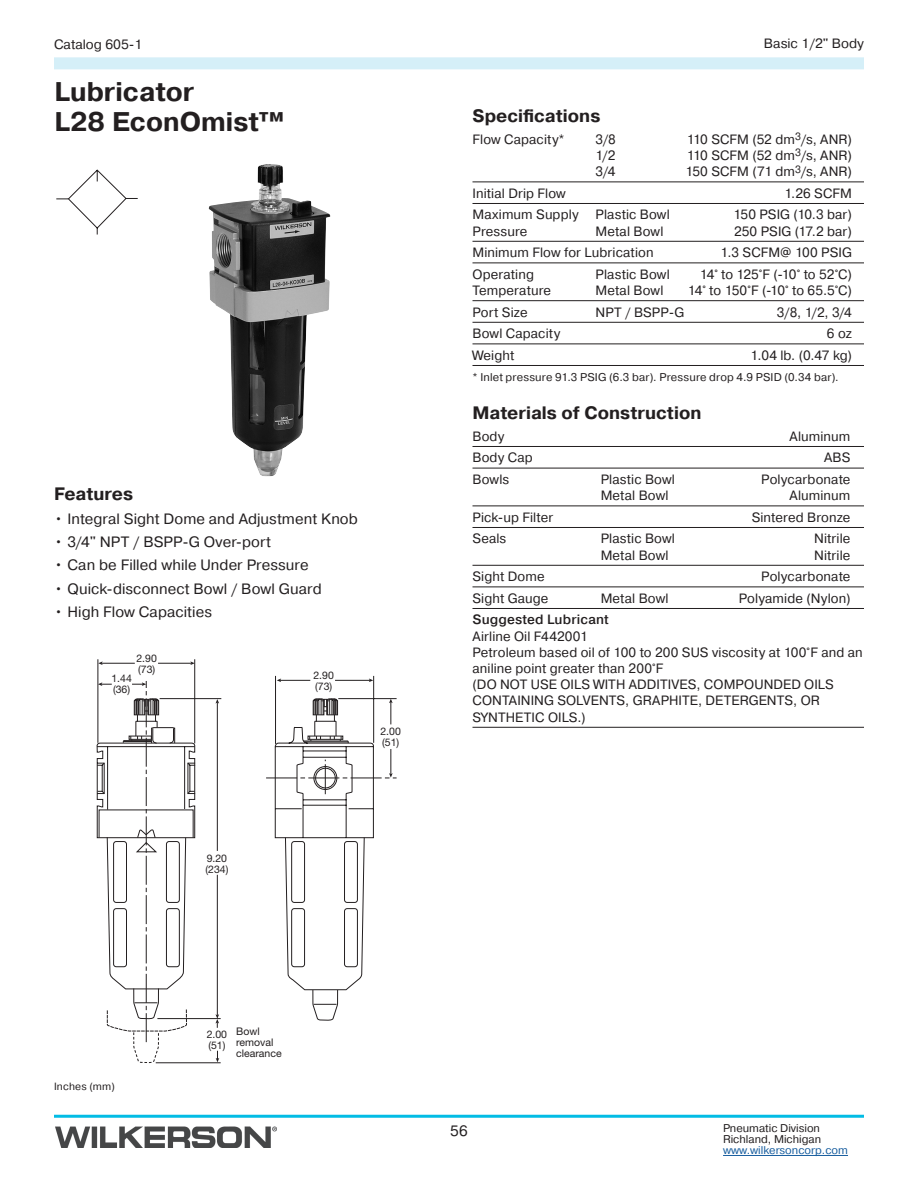
<style>
.page{position:relative;width:918px;height:1188px;background:#fff}
.page>*{position:absolute;margin:0;border:0;box-sizing:border-box;transform-origin:0 0}
._18p_Head{font:700 27px/30px "Pragmatica";color:#231f20}
._12p_Head{font:700 18px "Pragmatica";color:#231f20}
.Features_Head{font:700 18px "Pragmatica";color:#231f20}
.Features_Bullets{font:15px "Pragmatica";letter-spacing:.005em;color:#231f20}
.Specifications{font:13.5px/16.2px "Pragmatica";letter-spacing:.01em;color:#231f20}
.Specifications-2{font:13.5px "Pragmatica";letter-spacing:-.01em;color:#231f20}
.t1{font:11.25px/11.2px "Pragmatica";letter-spacing:.005em;color:#231f20}
.t2{font:11.25px "Pragmatica";color:#175d9e}
.t3{font:10.5px/11.2px "Helvetica Neue LT Std";color:#231f20}
._7p_Head{font:10.5px "Pragmatica";letter-spacing:.02em;color:#231f20}
.s1{font-weight:500}
</style>
<div class="page">
<hr style="left:54px;top:1115px;width:810px;height:3px;background:#02bce5">
<img style="left:55px;top:1126px;width:222px;height:22px">
<hr style="left:723px;top:1155px;width:125px;height:1px;background:#175d9e">
<div style="left:54px;top:57px;width:810px;height:12px;background:#d5eff8"></div>
<hr style="left:472px;top:182px;width:392px;height:1px;background:#231f20">
<hr style="left:472px;top:203px;width:392px;height:1px;background:#231f20">
<hr style="left:472px;top:241px;width:392px;height:1px;background:#231f20">
<hr style="left:472px;top:263px;width:392px;height:1px;background:#231f20">
<hr style="left:472px;top:300px;width:392px;height:1px;background:#231f20">
<hr style="left:472px;top:322px;width:392px;height:1px;background:#231f20">
<hr style="left:472px;top:344px;width:392px;height:1px;background:#231f20">
<hr style="left:472px;top:365px;width:392px;height:1px;background:#231f20">
<hr style="left:472px;top:446px;width:392px;height:1px;background:#231f20">
<hr style="left:472px;top:468px;width:392px;height:1px;background:#231f20">
<hr style="left:472px;top:506px;width:392px;height:1px;background:#231f20">
<hr style="left:472px;top:527px;width:392px;height:1px;background:#231f20">
<hr style="left:472px;top:565px;width:392px;height:1px;background:#231f20">
<hr style="left:472px;top:587px;width:392px;height:1px;background:#231f20">
<hr style="left:472px;top:608px;width:392px;height:1px;background:#231f20">
<hr style="left:472px;top:727px;width:392px;height:1px;background:#231f20">
<svg style="left:56px;top:170px;width:81px;height:64px"></svg>
<img style="left:209px;top:164px;width:122px;height:313px">
<hr style="left:101px;top:663px;width:34px;height:1px;background:#231f20">
<svg style="left:99px;top:661px;width:4px;height:4px"></svg>
<hr style="left:158px;top:663px;width:34px;height:1px;background:#231f20">
<svg style="left:190px;top:661px;width:4px;height:4px"></svg>
<hr style="left:194px;top:659px;width:1px;height:84px;background:#231f20">
<hr style="left:98px;top:659px;width:1px;height:84px;background:#231f20">
<hr style="left:373px;top:676px;width:1px;height:67px;background:#231f20">
<hr style="left:275px;top:676px;width:1px;height:68px;background:#231f20">
<svg style="left:96px;top:679px;width:301px;height:385px"></svg>
<div style="left:166px;top:908px;width:14px;height:59px;border:1px solid #231f20;border-radius:3px"></div>
<div style="left:166px;top:841px;width:14px;height:62px;border:1px solid #231f20;border-radius:3px"></div>
<div style="left:113px;top:908px;width:14px;height:59px;border:1px solid #231f20;border-radius:3px"></div>
<div style="left:113px;top:841px;width:14px;height:62px;border:1px solid #231f20;border-radius:3px"></div>
<div style="left:344px;top:908px;width:14px;height:59px;border:1px solid #231f20;border-radius:3px"></div>
<div style="left:344px;top:841px;width:14px;height:62px;border:1px solid #231f20;border-radius:3px"></div>
<div style="left:291px;top:908px;width:14px;height:59px;border:1px solid #231f20;border-radius:3px"></div>
<div style="left:291px;top:841px;width:14px;height:62px;border:1px solid #231f20;border-radius:3px"></div>
<p class="Specifications" style="left:54px;top:37px;width:90px">Catalog 605-1</p>
<p class="_18p_Head" style="left:54px;top:78px;width:231px">Lubricator<br>L28 EconOmist™</p>
<p class="Features_Head" style="left:54px;top:482px;width:81px">Features</p>
<p class="Features_Bullets" style="left:54px;top:509px;width:305px">• Integral Sight Dome and Adjustment Knob</p>
<p class="Features_Bullets" style="left:54px;top:533px;width:218px">• 3/4" NPT / BSPP-G Over-port</p>
<p class="Features_Bullets" style="left:54px;top:556px;width:256px">• Can be Filled while Under Pressure</p>
<p class="Features_Bullets" style="left:54px;top:579px;width:269px">• Quick-disconnect Bowl / Bowl Guard</p>
<p class="Features_Bullets" style="left:54px;top:603px;width:159px">• High Flow Capacities</p>
<p class="t3" style="left:136px;top:652px;width:22px">2.90 (73)</p>
<p class="t3" style="left:111px;top:672px;width:22px">1.44 (36)</p>
<p class="t3" style="left:313px;top:670px;width:22px">2.90 (73)</p>
<p class="t3" style="left:380px;top:725px;width:22px">2.00 (51)</p>
<p class="t3" style="left:205px;top:852px;width:24px">9.20 (234)</p>
<p class="Specifications" style="left:764px;top:36px;width:102px">Basic 1/2" Body</p>
<p class="_12p_Head" style="left:472px;top:104px;width:129px">Specifications</p>
<p class="Specifications" style="left:472px;top:131px;width:94px">Flow Capacity*</p>
<p class="Specifications" style="left:595px;top:131px;width:22px">3/8</p>
<p class="Specifications" style="left:687px;top:131px;width:167px">110 SCFM (52 dm<sup>3</sup>/s, ANR)</p>
<p class="Specifications" style="left:595px;top:147px;width:21px">1/2</p>
<p class="Specifications" style="left:687px;top:147px;width:167px">110 SCFM (52 dm<sup>3</sup>/s, ANR)</p>
<p class="Specifications" style="left:595px;top:164px;width:21px">3/4</p>
<p class="Specifications" style="left:685px;top:164px;width:168px">150 SCFM (71 dm<sup>3</sup>/s, ANR)</p>
<p class="Specifications" style="left:473px;top:185px;width:95px">Initial Drip Flow</p>
<p class="Specifications" style="left:784px;top:185px;width:69px">1.26 SCFM</p>
<p class="Specifications" style="left:473px;top:207px;width:108px">Maximum Supply</p>
<p class="Specifications" style="left:595px;top:207px;width:76px">Plastic Bowl</p>
<p class="Specifications" style="left:734px;top:207px;width:120px">150 PSIG (10.3 bar)</p>
<p class="Specifications" style="left:473px;top:223px;width:56px">Pressure</p>
<p class="Specifications" style="left:595px;top:223px;width:69px">Metal Bowl</p>
<p class="Specifications" style="left:734px;top:223px;width:119px">250 PSIG (17.2 bar)</p>
<p class="Specifications" style="left:473px;top:245px;width:183px">Minimum Flow for Lubrication</p>
<p class="Specifications" style="left:721px;top:245px;width:133px">1.3 SCFM@ 100 PSIG</p>
<p class="Specifications" style="left:473px;top:266px;width:63px">Operating</p>
<p class="Specifications" style="left:595px;top:266px;width:76px">Plastic Bowl</p>
<p class="Specifications-2" style="left:700px;top:266px;width:154px">14° to 125°F (-10° to 52°C)</p>
<p class="Specifications" style="left:473px;top:282px;width:80px">Temperature</p>
<p class="Specifications" style="left:595px;top:282px;width:69px">Metal Bowl</p>
<p class="Specifications" style="left:688px;top:282px;width:166px">14° to 150°F (-10° to 65.5°C)</p>
<p class="Specifications" style="left:473px;top:304px;width:57px">Port Size</p>
<p class="Specifications" style="left:595px;top:304px;width:90px">NPT / BSPP-G</p>
<p class="Specifications" style="left:777px;top:304px;width:77px">3/8, 1/2, 3/4</p>
<p class="Specifications" style="left:473px;top:326px;width:89px">Bowl Capacity</p>
<p class="Specifications" style="left:827px;top:326px;width:26px">6 oz</p>
<p class="Specifications" style="left:473px;top:347px;width:43px">Weight</p>
<p class="Specifications" style="left:751px;top:347px;width:103px">1.04 lb. (0.47 kg)</p>
<p class="t1" style="left:473px;top:372px;width:368px">* Inlet pressure 91.3 PSIG (6.3 bar). Pressure drop 4.9 PSID (0.34 bar).</p>
<p class="_12p_Head" style="left:472px;top:401px;width:231px">Materials of Construction</p>
<p class="Specifications" style="left:472px;top:428px;width:33px">Body</p>
<p class="Specifications" style="left:790px;top:428px;width:62px">Aluminum</p>
<p class="Specifications" style="left:472px;top:450px;width:62px">Body Cap</p>
<p class="Specifications" style="left:824px;top:450px;width:28px">ABS</p>
<p class="Specifications" style="left:472px;top:471px;width:38px">Bowls</p>
<p class="Specifications" style="left:601px;top:471px;width:76px">Plastic Bowl</p>
<p class="Specifications" style="left:761px;top:471px;width:91px">Polycarbonate</p>
<p class="Specifications" style="left:601px;top:488px;width:69px">Metal Bowl</p>
<p class="Specifications" style="left:790px;top:488px;width:62px">Aluminum</p>
<p class="Specifications" style="left:472px;top:509px;width:82px">Pick-up Filter</p>
<p class="Specifications" style="left:752px;top:509px;width:100px">Sintered Bronze</p>
<p class="Specifications" style="left:472px;top:531px;width:35px">Seals</p>
<p class="Specifications" style="left:601px;top:531px;width:76px">Plastic Bowl</p>
<p class="Specifications" style="left:814px;top:531px;width:38px">Nitrile</p>
<p class="Specifications" style="left:601px;top:547px;width:69px">Metal Bowl</p>
<p class="Specifications" style="left:814px;top:547px;width:38px">Nitrile</p>
<p class="Specifications" style="left:472px;top:569px;width:74px">Sight Dome</p>
<p class="Specifications" style="left:761px;top:569px;width:91px">Polycarbonate</p>
<p class="Specifications" style="left:472px;top:590px;width:78px">Sight Gauge</p>
<p class="Specifications" style="left:601px;top:590px;width:69px">Metal Bowl</p>
<p class="Specifications" style="left:739px;top:590px;width:113px">Polyamide (Nylon)</p>
<p class="Specifications" style="left:472px;top:612px;width:392px"><span class="s1">Suggested Lubricant<br></span>Airline Oil F442001<br>Petroleum based oil of 100 to 200 SUS viscosity at 100°F and an aniline point greater than 200°F<br>(DO NOT USE OILS WITH ADDITIVES, COMPOUNDED OILS CONTAINING SOLVENTS, GRAPHITE, DETERGENTS, OR SYNTHETIC OILS.)</p>
<p class="_7p_Head" style="left:54px;top:1080px;width:62px">Inches (mm)</p>
<p class="t3" style="left:207px;top:1028px;width:22px">2.00 (51)</p>
<p class="t3" style="left:236px;top:1025px;width:47px">Bowl removal clearance</p>
<p class="Features_Bullets" style="left:450px;top:1121px;width:19px">56</p>
<p class="t1" style="left:723px;top:1123px;width:100px">Pneumatic Division<br>Richland, Michigan</p>
<p class="t2" style="left:723px;top:1144px;width:126px">www.wilkersoncorp.com</p>
</div>
